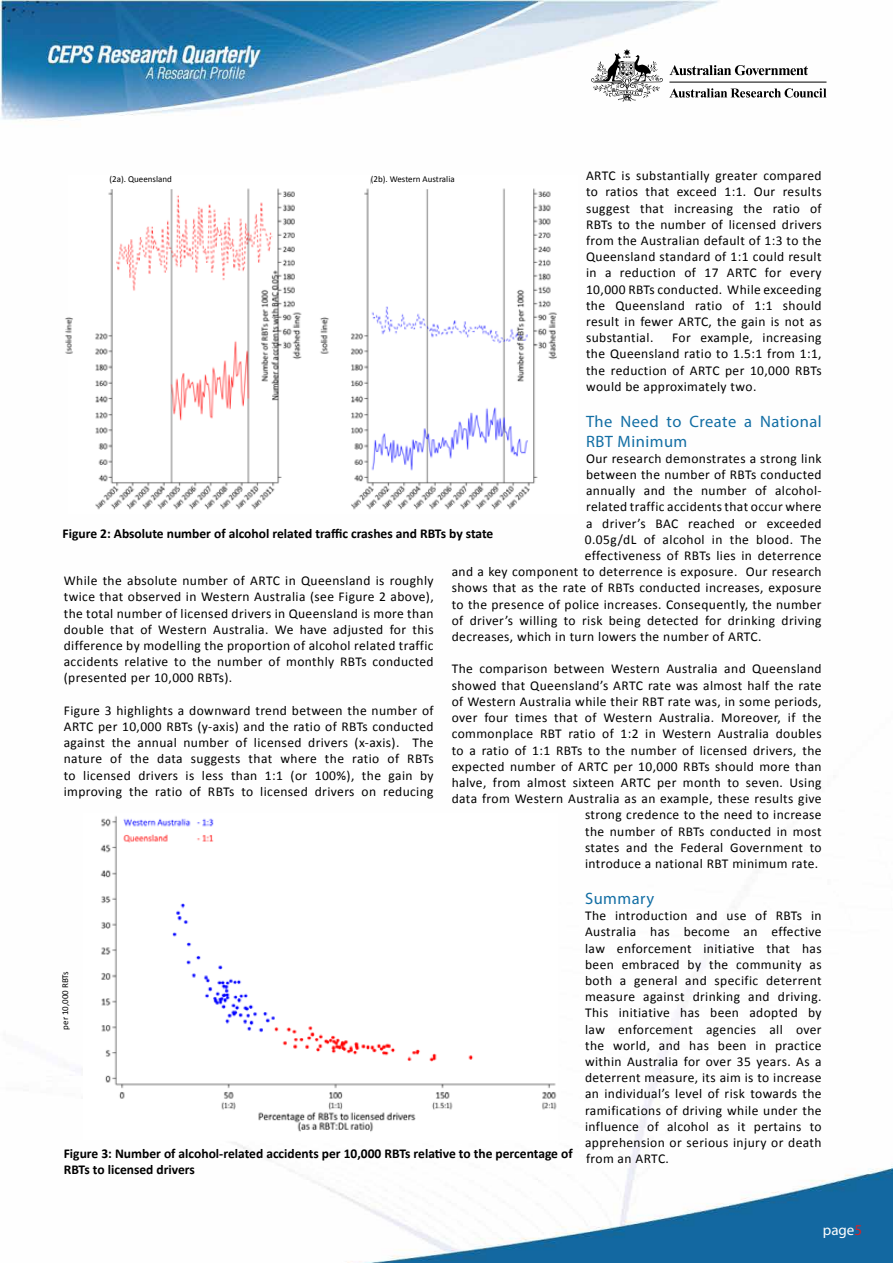
<style>
.page{position:relative;width:893px;height:1263px;background:#fff}
.page>*{position:absolute;margin:0;border:0;box-sizing:border-box;transform-origin:0 0}
.t1{font:16.5px/19.8px "Myriad Pro";letter-spacing:.03em;color:#126ea4}
.t2{font:15px "Myriad Pro";color:#fff}
.t3{font:13.5px/16.2px "Calibri";letter-spacing:.03em;color:#000;text-align:justify}
.t4{font:700 13.5px/16.2px "Calibri";color:#000}
.t5{font:9px "Calibri";color:#000}
.s1{color:#d2232a}
</style>
<div class="page">
<img style="left:0;top:0;width:893px;height:1263px">
<img style="left:64px;top:170px;width:518px;height:348px">
<svg style="left:669px;top:65px;width:139px;height:10px"></svg>
<svg style="left:591px;top:49px;width:72px;height:53px"></svg>
<hr style="left:669px;top:82px;width:157px;height:1px;background:#000">
<svg style="left:669px;top:88px;width:157px;height:10px"></svg>
<div style="left:110px;top:176px;width:105px;height:13px;background:#fff"></div>
<div style="left:371px;top:176px;width:106px;height:13px;background:#fff"></div>
<img style="left:84px;top:809px;width:478px;height:335px">
<p class="t3" style="left:586px;top:168px;width:237px">ARTC is substantially greater compared to ratios that exceed 1:1. Our results suggest that increasing the ratio of RBTs to the number of licensed drivers from the Australian default of 1:3 to the Queensland standard of 1:1 could result in a reduction of 17 ARTC for every 10,000 RBTs conducted. While exceeding the Queensland ratio of 1:1 should result in fewer ARTC, the gain is not as substantial.</p>
<p class="t5" style="left:110px;top:174px;width:64px">(2a). Queensland</p>
<p class="t5" style="left:371px;top:174px;width:85px">(2b). Western Australia</p>
<p class="t3" style="left:586px;top:330px;width:237px;text-indent:86px">For example, increasing the Queensland ratio to 1.5:1 from 1:1, the reduction of ARTC per 10,000 RBTs would be approximately two.</p>
<p class="t1" style="left:586px;top:411px;width:237px">The Need to Create a National<br>RBT Minimum</p>
<p class="t3" style="left:586px;top:450px;width:237px">Our research demonstrates a strong link</p>
<p class="t3" style="left:586px;top:466px;width:237px">between the number of RBTs conducted</p>
<p class="t3" style="left:586px;top:483px;width:237px">annually and the number of alcohol-</p>
<p class="t3" style="left:586px;top:499px;width:237px">related traffic accidents that occur where</p>
<p class="t3" style="left:586px;top:515px;width:237px">a driver’s BAC reached or exceeded</p>
<p class="t3" style="left:585px;top:531px;width:238px">0.05g/dL of alcohol in the blood. The</p>
<p class="t3" style="left:585px;top:547px;width:238px">effectiveness of RBTs lies in deterrence</p>
<p class="t3" style="left:452px;top:564px;width:371px">and a key component to deterrence is exposure. Our research</p>
<p class="t3" style="left:452px;top:580px;width:371px">shows that as the rate of RBTs conducted increases, exposure</p>
<p class="t3" style="left:452px;top:596px;width:371px">to the presence of police increases. Consequently, the number</p>
<p class="t3" style="left:452px;top:612px;width:371px">of driver’s willing to risk being detected for drinking driving</p>
<p class="t3" style="left:452px;top:628px;width:311px">decreases, which in turn lowers the number of ARTC.</p>
<p class="t3" style="left:452px;top:661px;width:371px;text-align:right">The comparison between Western Australia and Queensland showed that Queensland’s ARTC rate was almost half the rate of Western Australia while their RBT rate was, in some periods, over four times that of Western Australia. Moreover, if the commonplace RBT ratio of 1:2 in Western Australia doubles to a ratio of 1:1 RBTs to the number of licensed drivers, the expected number of ARTC per 10,000 RBTs should more than halve, from almost sixteen ARTC per month to seven. Using data from Western Australia as an example, these results give strong credence to the need to increase<br>the number of RBTs conducted in most<br>states and the Federal Government to<br>introduce a national RBT minimum rate.</p>
<p class="t1" style="left:585px;top:888px;width:71px">Summary</p>
<p class="t3" style="left:585px;top:907px;width:238px">The introduction and use of RBTs in Australia has become an effective law enforcement initiative that has been embraced by the community as both a general and specific deterrent measure against drinking and driving.<br>This initiative has been adopted by law enforcement agencies all over the world, and has been in practice within Australia for over 35 years. As a deterrent measure, its aim is to increase an individual’s level of risk towards the ramifications of driving while under the influence of alcohol as it pertains to apprehension or serious injury or death from an ARTC.</p>
<p class="t4" style="left:63px;top:525px;width:432px">Figure 2: Absolute number of alcohol related traffic crashes and RBTs by state</p>
<p class="t3" style="left:64px;top:573px;width:371px">While the absolute number of ARTC in Queensland is roughly twice that observed in Western Australia (see Figure 2 above), the total number of licensed drivers in Queensland is more than double that of Western Australia. We have adjusted for this difference by modelling the proportion of alcohol related traffic accidents relative to the number of monthly RBTs conducted (presented per 10,000 RBTs).</p>
<p class="t3" style="left:64px;top:702px;width:371px">Figure 3 highlights a downward trend between the number of ARTC per 10,000 RBTs (y-axis) and the ratio of RBTs conducted against the annual number of licensed drivers (x-axis). The nature of the data suggests that where the ratio of RBTs to licensed drivers is less than 1:1 (or 100%), the gain by improving the ratio of RBTs to licensed drivers on reducing</p>
<p class="t5" style="left:59px;top:1029px;width:60px;rotate:-90deg">per 10,000 RBTs</p>
<p class="t4" style="left:64px;top:1145px;width:510px">Figure 3: Number of alcohol-related accidents per 10,000 RBTs relative to the percentage of<br>RBTs to licensed drivers</p>
<p class="t2" style="left:823px;top:1220px;width:41px">page<span class="s1">5</span></p>
</div>
